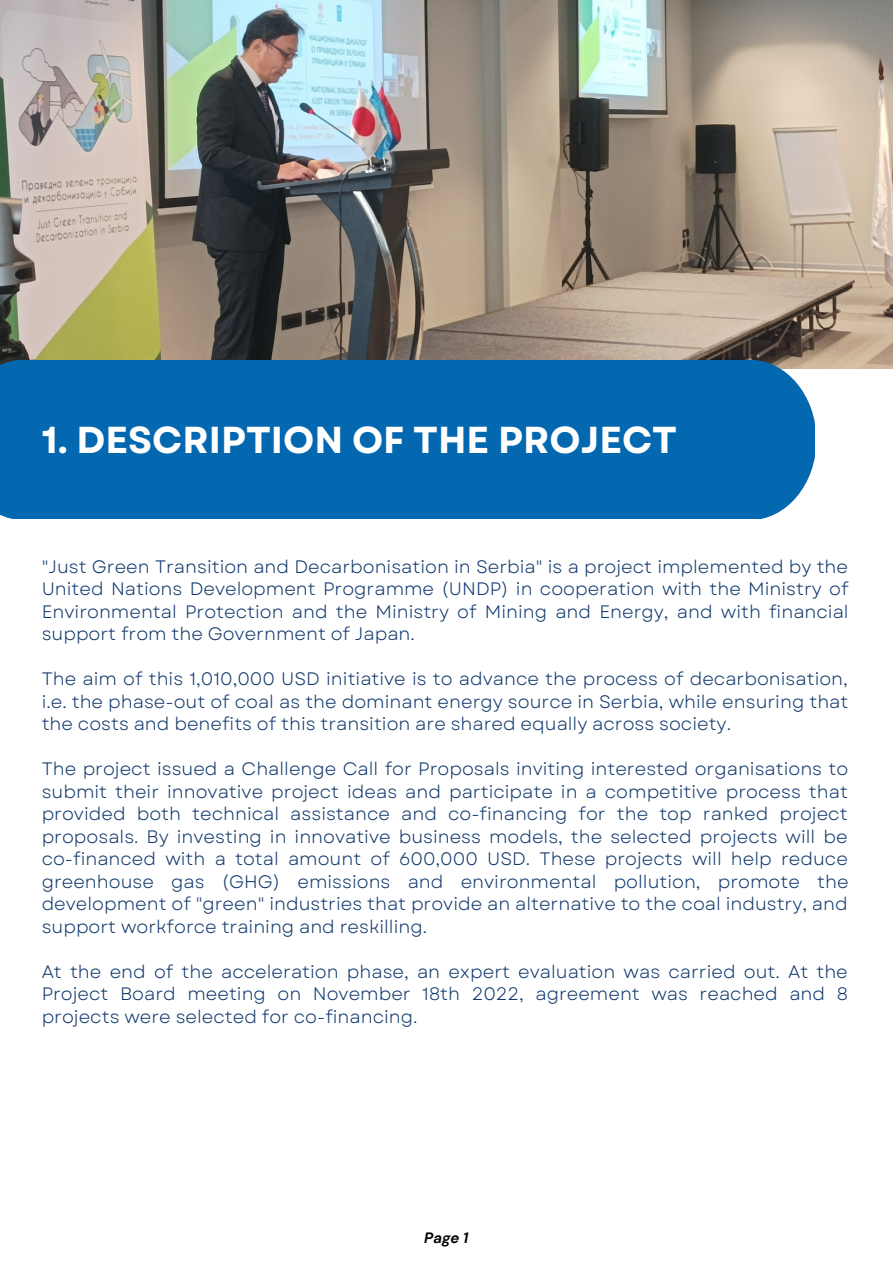
<style>
.page{position:relative;width:893px;height:1264px;background:#fff}
.page>*{position:absolute;margin:0;border:0;box-sizing:border-box;transform-origin:0 0}
.t1{font:700 37.5px "Garet";color:#fff}
.t2{font:18px/22.5px "Garet";color:#0f376b;text-align:justify}
.t3{font:italic 700 15px "DM Sans";color:#000}
</style>
<div class="page">
<img style="left:0;top:0;width:892px;height:368px">
<div style="left:0;top:360px;width:815px;height:158px;background:#0468b1"></div>
<h1 class="t1" style="left:42px;top:413px;width:637px">1. DESCRIPTION OF THE PROJECT</h1>
<p class="t2" style="left:42px;top:555px;width:808px">"Just Green Transition and Decarbonisation in Serbia" is a project implemented by the United Nations Development Programme (UNDP) in cooperation with the Ministry of Environmental Protection and the Ministry of Mining and Energy, and with financial support from the Government of Japan.</p>
<p class="t2" style="left:42px;top:667px;width:808px">The aim of this 1,010,000 USD initiative is to advance the process of decarbonisation, i.e. the phase-out of coal as the dominant energy source in Serbia, while ensuring that the costs and benefits of this transition are shared equally across society.</p>
<p class="t2" style="left:42px;top:757px;width:808px">The project issued a Challenge Call for Proposals inviting interested organisations to submit their innovative project ideas and participate in a competitive process that provided both technical assistance and co-financing for the top ranked project proposals. By investing in innovative business models, the selected projects will be co-financed with a total amount of 600,000 USD. These projects will help reduce greenhouse gas (GHG) emissions and environmental pollution, promote the development of "green" industries that provide an alternative to the coal industry, and support workforce training and reskilling.</p>
<p class="t2" style="left:42px;top:960px;width:807px">At the end of the acceleration phase, an expert evaluation was carried out. At the Project Board meeting on November 18th 2022, agreement was reached and 8 projects were selected for co-financing.</p>
<p class="t3" style="left:424px;top:1228px;width:46px">Page 1</p>
</div>
